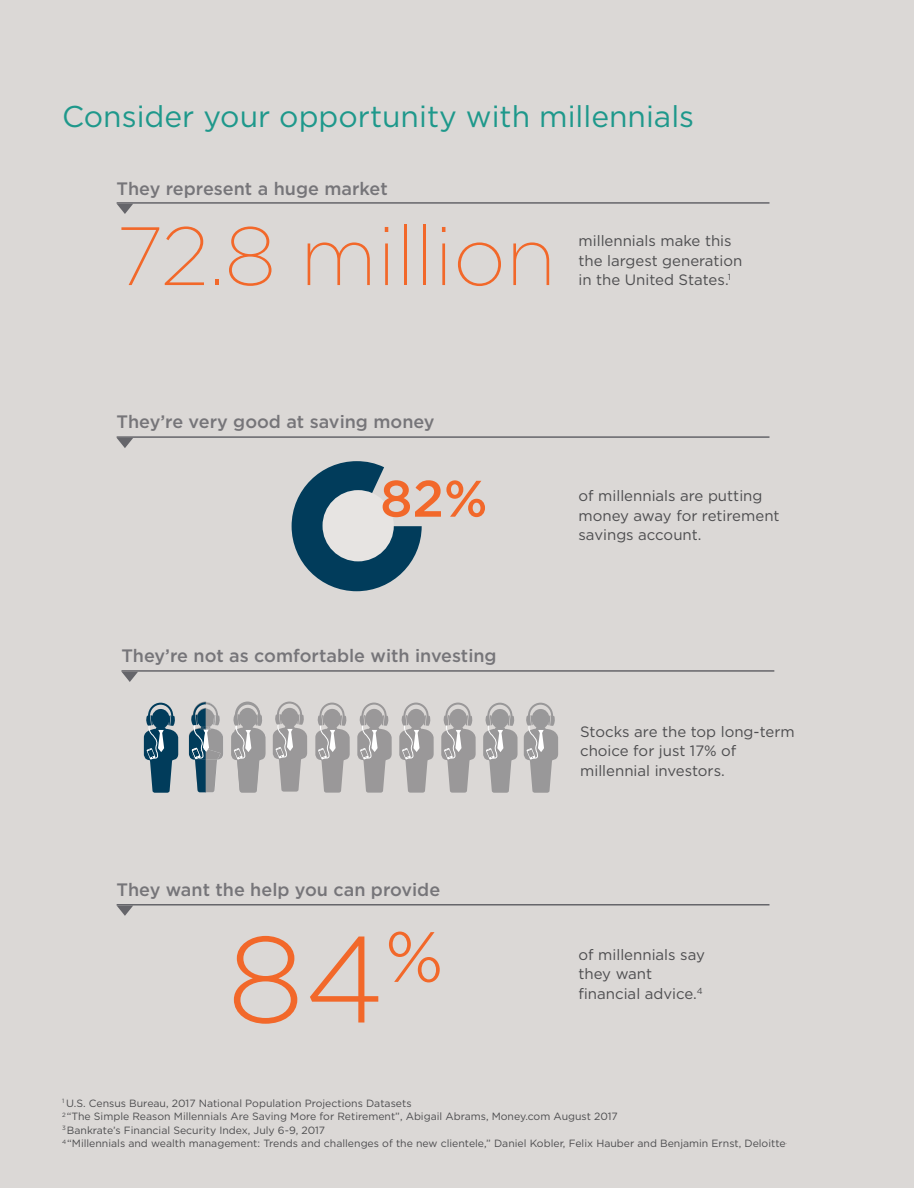
<style>
.page{position:relative;width:918px;height:1188px;background:#fff}
.page>*{position:absolute;margin:0;border:0;box-sizing:border-box;transform-origin:0 0}
.t1{font:300 121.95px "Gotham";color:#f2682a}
.t2{font:200 82.5px "Gotham";color:#f2682a}
.t3{font:500 51.3px "Gotham";color:#f2682a}
.t4{font:30px "Gotham";color:#1e988b}
.t5{font:500 18px "Gotham";color:#767579}
.t6{font:15px/19.5px "Gotham";color:#4d4d4f}
.t7{font:10.5px/13.5px "Gotham";color:#4d4d4f}
</style>
<div class="page">
<div style="left:0;top:0;width:914px;height:1188px;background:#dbd8d6"></div>
<hr style="left:117px;top:202px;width:652px;height:2px;background:#65656a">
<svg style="left:117px;top:204px;width:16px;height:10px"></svg>
<hr style="left:117px;top:436px;width:652px;height:2px;background:#65656a">
<svg style="left:117px;top:438px;width:16px;height:10px"></svg>
<hr style="left:122px;top:670px;width:652px;height:2px;background:#65656a">
<svg style="left:122px;top:672px;width:16px;height:10px"></svg>
<hr style="left:117px;top:904px;width:652px;height:2px;background:#65656a">
<svg style="left:117px;top:906px;width:16px;height:10px"></svg>
<svg style="left:292px;top:461px;width:130px;height:130px"></svg>
<div style="left:323px;top:490px;width:71px;height:71px;background:#e7e4e2;border-radius:50%"></div>
<svg style="left:144px;top:703px;width:34px;height:90px"></svg>
<svg style="left:524px;top:703px;width:34px;height:90px"></svg>
<svg style="left:273px;top:702px;width:34px;height:90px"></svg>
<svg style="left:357px;top:703px;width:35px;height:90px"></svg>
<svg style="left:399px;top:703px;width:35px;height:90px"></svg>
<svg style="left:441px;top:703px;width:35px;height:90px"></svg>
<svg style="left:315px;top:703px;width:35px;height:90px"></svg>
<svg style="left:483px;top:703px;width:35px;height:90px"></svg>
<svg style="left:189px;top:701px;width:76px;height:92px"></svg>
<h3 class="t4" style="left:62px;top:98px;width:634px">Consider your opportunity with millennials</h3>
<h3 class="t5" style="left:117px;top:176px;width:273px">They represent a huge market</h3>
<h2 class="t2" style="left:117px;top:205px;width:441px">72.8 million</h2>
<h3 class="t6" style="left:579px;top:231px;width:165px">millennials make this the largest generation in the United States.<sup>1</sup></h3>
<h3 class="t5" style="left:117px;top:410px;width:320px">They’re very good at saving money</h3>
<h3 class="t3" style="left:380px;top:465px;width:109px">82%</h3>
<h3 class="t5" style="left:122px;top:644px;width:377px">They’re not as comfortable with investing</h3>
<h3 class="t5" style="left:117px;top:878px;width:325px">They want the help you can provide</h3>
<h1 class="t1" style="left:227px;top:902px;width:218px">84<sup>%</sup></h1>
<h3 class="t6" style="left:579px;top:486px;width:203px">of millennials are putting money away for retirement savings account.</h3>
<h3 class="t6" style="left:580px;top:721px;width:216px">Stocks are the top long-term choice for just 17% of millennial investors.</h3>
<h3 class="t6" style="left:579px;top:944px;width:128px">of millennials say they want financial advice.<sup>4</sup></h3>
<p class="t7" style="left:62px;top:1096px;width:727px"><sup>1</sup> U.S. Census Bureau, 2017 National Population Projections Datasets<br><sup>2</sup> “The Simple Reason Millennials Are Saving More for Retirement”, Abigail Abrams, Money.com August 2017<br><sup>3</sup> Bankrate’s Financial Security Index, July 6-9, 2017<br><sup>4</sup> “Millennials and wealth management: Trends and challenges of the new clientele,” Daniel Kobler, Felix Hauber and Benjamin Ernst, Deloitte<sup>.</sup></p>
</div>
